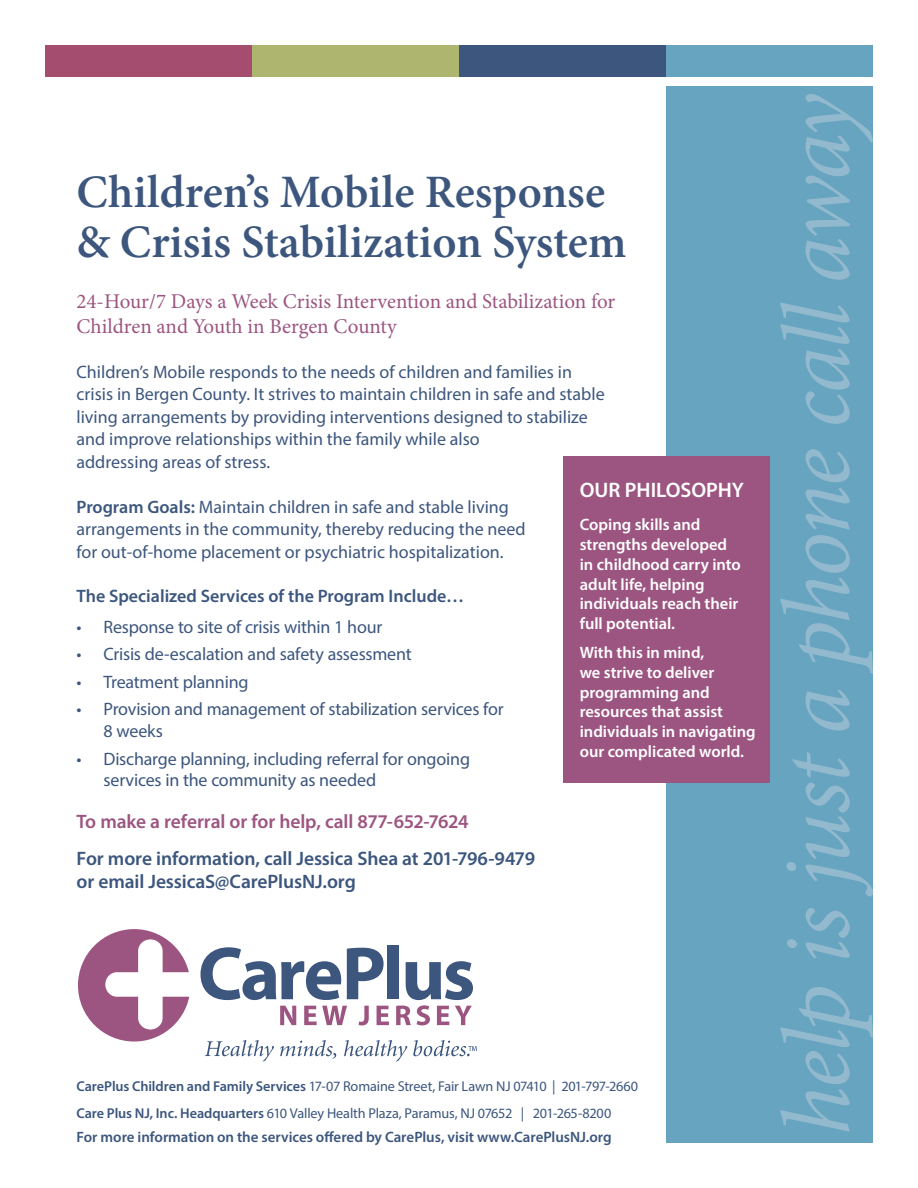
<style>
.page{position:relative;width:918px;height:1188px;background:#fff}
.page>*{position:absolute;margin:0;border:0;box-sizing:border-box;transform-origin:0 0}
.t1{font:italic 96px "Minion Pro";letter-spacing:-.025em;color:#92b9ce}
.H1_34pt{font:600 46.5px/49.5px "Minion Pro";color:#3c567d}
.t2{font:21px/25.2px "Minion Pro";color:#9c5581}
.Callout{font:600 21px "Myriad Pro";color:#fff}
.t3{font:600 19.5px/22.5px "Myriad Pro";letter-spacing:-.005em;color:#3c567d}
.t4{font:600 19.5px "Myriad Pro";letter-spacing:-.01em;color:#9c5581}
.Text{font:18px/22.5px "Myriad Pro";color:#3c567d}
.t5{font:600 18px "Myriad Pro";color:#3c567d}
.Callout-2{font:600 16.5px/19.8px "Myriad Pro";color:#fff}
.t6{font:600 15px "Myriad Pro";letter-spacing:-.005em;color:#3c567d}
.t7{font:14.25px "Myriad Pro";letter-spacing:-.01em;color:#3c567d}
.s1{font-weight:600}
</style>
<div class="page">
<svg style="left:201px;top:947px;width:140px;height:53px"></svg>
<svg style="left:347px;top:948px;width:37px;height:51px"></svg>
<div style="left:387px;top:945px;width:12px;height:54px;background:#3c567d"></div>
<svg style="left:280px;top:1006px;width:16px;height:19px"></svg>
<svg style="left:304px;top:1006px;width:43px;height:19px"></svg>
<svg style="left:359px;top:1006px;width:10px;height:19px"></svg>
<svg style="left:377px;top:1006px;width:12px;height:19px"></svg>
<svg style="left:396px;top:961px;width:77px;height:64px"></svg>
<svg style="left:78px;top:929px;width:111px;height:113px"></svg>
<svg style="left:205px;top:1040px;width:69px;height:22px"></svg>
<svg style="left:280px;top:1040px;width:56px;height:19px"></svg>
<svg style="left:344px;top:1040px;width:63px;height:22px"></svg>
<svg style="left:413px;top:1040px;width:64px;height:16px"></svg>
<div style="left:666px;top:86px;width:207px;height:1057px;background:#66a4bf"></div>
<div style="left:45px;top:45px;width:207px;height:31px;background:#a54d6f"></div>
<div style="left:666px;top:45px;width:207px;height:31px;background:#66a4bf"></div>
<div style="left:459px;top:45px;width:207px;height:31px;background:#3c567d"></div>
<div style="left:252px;top:45px;width:207px;height:31px;background:#adb56f"></div>
<div style="left:563px;top:456px;width:207px;height:326px;background:#9c5581"></div>
<p class="H1_34pt" style="left:76px;top:167px;width:552px">Children’s Mobile Response &amp; Crisis Stabilization System</p>
<h2 class="t2" style="left:76px;top:289px;width:540px">24-Hour/7 Days a Week Crisis Intervention and Stabilization for<br>Children and Youth in Bergen County</h2>
<p class="Text" style="left:76px;top:360px;width:530px">Children’s Mobile responds to the needs of children and families in crisis in Bergen County. It strives to maintain children in safe and stable living arrangements by providing interventions designed to stabilize and improve relationships within the family while also<br>addressing areas of stress.</p>
<p class="Text" style="left:76px;top:495px;width:451px"><span class="s1">Program Goals:</span> Maintain children in safe and stable living arrangements in the community, thereby reducing the need for out-of-home placement or psychiatric hospitalization.</p>
<h3 class="t5" style="left:76px;top:585px;width:389px">The Specialized Services of the Program Include…</h3>
<p class="Text" style="left:76px;top:615px;width:307px">• Response to site of crisis within 1 hour</p>
<p class="Text" style="left:76px;top:643px;width:337px">• Crisis de-escalation and safety assessment</p>
<p class="Text" style="left:76px;top:670px;width:174px">• Treatment planning</p>
<p class="Text" style="left:104px;top:698px;width:402px;line-height:21.6px;text-indent:-27px">• Provision and management of stabilization services for<br>8 weeks</p>
<p class="Text" style="left:104px;top:748px;width:368px;line-height:21.6px;text-indent:-27px">• Discharge planning, including referral for ongoing services in the community as needed</p>
<p class="t4" style="left:76px;top:809px;width:394px">To make a referral or for help, call 877-652-7624</p>
<p class="t3" style="left:76px;top:847px;width:460px">For more information, call Jessica Shea at 201-796-9479 or email JessicaS@CarePlusNJ.org</p>
<p class="Callout" style="left:580px;top:476px;width:166px">OUR PHILOSOPHY</p>
<p class="Callout-2" style="left:580px;top:514px;width:163px">Coping skills and strengths developed in childhood carry into adult life, helping individuals reach their full potential.</p>
<p class="Callout-2" style="left:580px;top:642px;width:177px">With this in mind,<br>we strive to deliver programming and resources that assist individuals in navigating our complicated world.</p>
<p class="t7" style="left:76px;top:1077px;width:563px"><span class="s1">CarePlus Children and Family Services</span> 17-07 Romaine Street, Fair Lawn NJ 07410 | 201-797-2660</p>
<p class="t7" style="left:76px;top:1104px;width:536px"><span class="s1">Care Plus NJ, Inc. Headquarters</span> 610 Valley Health Plaza, Paramus, NJ 07652 | 201-265-8200</p>
<p class="t6" style="left:76px;top:1127px;width:537px">For more information on the services offered by CarePlus, visit www.CarePlusNJ.org</p>
<p class="t1" style="left:752px;top:1135px;width:1048px;rotate:-90deg">help is just a phone call away</p>
</div>
